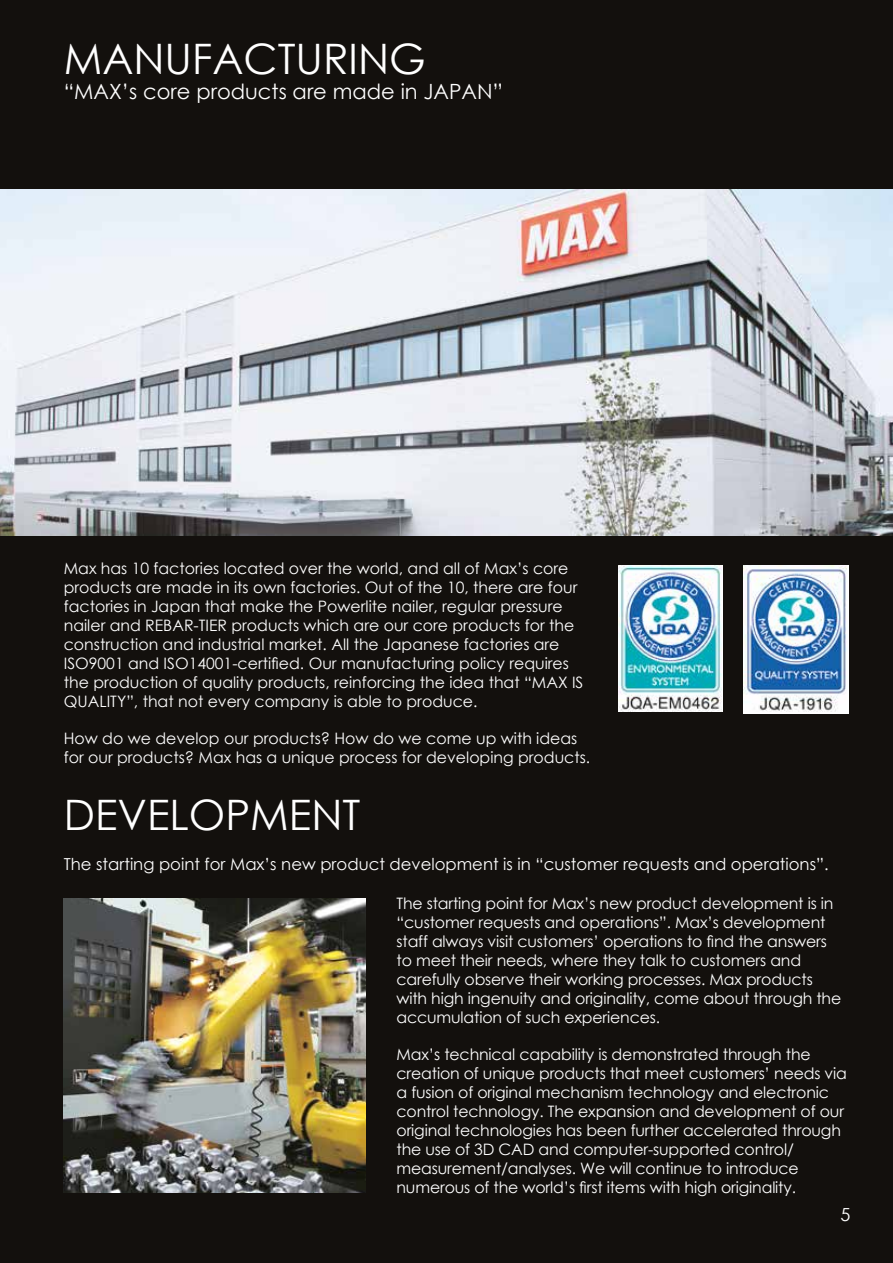
<style>
.page{position:relative;width:893px;height:1263px;background:#13100d}
.page>*{position:absolute;margin:0;border:0;box-sizing:border-box;transform-origin:0 0}
.t1{font:42px "Century Gothic";color:#fff}
.t2{font:21px "Century Gothic";color:#fff}
.t3{font:18px "Century Gothic";color:#fff}
.t4{font:16.5px "Century Gothic";color:#fff}
.t5{font:15.75px/18.9px "Century Gothic";letter-spacing:-.01em;color:#fff}
</style>
<div class="page">
<img style="left:0;top:189px;width:893px;height:347px">
<img style="left:743px;top:565px;width:106px;height:149px">
<img style="left:619px;top:565px;width:104px;height:146px">
<img style="left:64px;top:898px;width:302px;height:295px">
<h1 class="t1" style="left:64px;top:30px;width:363px">MANUFACTURING</h1>
<h2 class="t2" style="left:64px;top:77px;width:441px">“MAX’s core products are made in JAPAN”</h2>
<p class="t5" style="left:64px;top:559px;width:521px">Max has 10 factories located over the world, and all of Max’s core products are made in its own factories. Out of the 10, there are four factories in Japan that make the Powerlite nailer, regular pressure nailer and REBAR-TIER products which are our core products for the construction and industrial market. All the Japanese factories are ISO9001 and ISO14001-certified. Our manufacturing policy requires the production of quality products, reinforcing the idea that “MAX IS QUALITY”, that not every company is able to produce.</p>
<p class="t5" style="left:64px;top:729px;width:528px">How do we develop our products? How do we come up with ideas for our products? Max has a unique process for developing products.</p>
<h1 class="t1" style="left:64px;top:785px;width:298px">DEVELOPMENT</h1>
<p class="t4" style="left:64px;top:852px;width:766px">The starting point for Max’s new product development is in “customer requests and operations”.</p>
<p class="t5" style="left:396px;top:894px;width:446px">The starting point for Max’s new product development is in “customer requests and operations”. Max’s development staff always visit customers’ operations to find the answers to meet their needs, where they talk to customers and carefully observe their working processes. Max products with high ingenuity and originality, come about through the accumulation of such experiences.</p>
<p class="t5" style="left:396px;top:1045px;width:452px">Max’s technical capability is demonstrated through the creation of unique products that meet customers’ needs via a fusion of original mechanism technology and electronic control technology. The expansion and development of our original technologies has been further accelerated through the use of 3D CAD and computer-supported control/ measurement/analyses. We will continue to introduce numerous of the world’s first items with high originality.</p>
<p class="t3" style="left:840px;top:1202px;width:11px">5</p>
</div>
